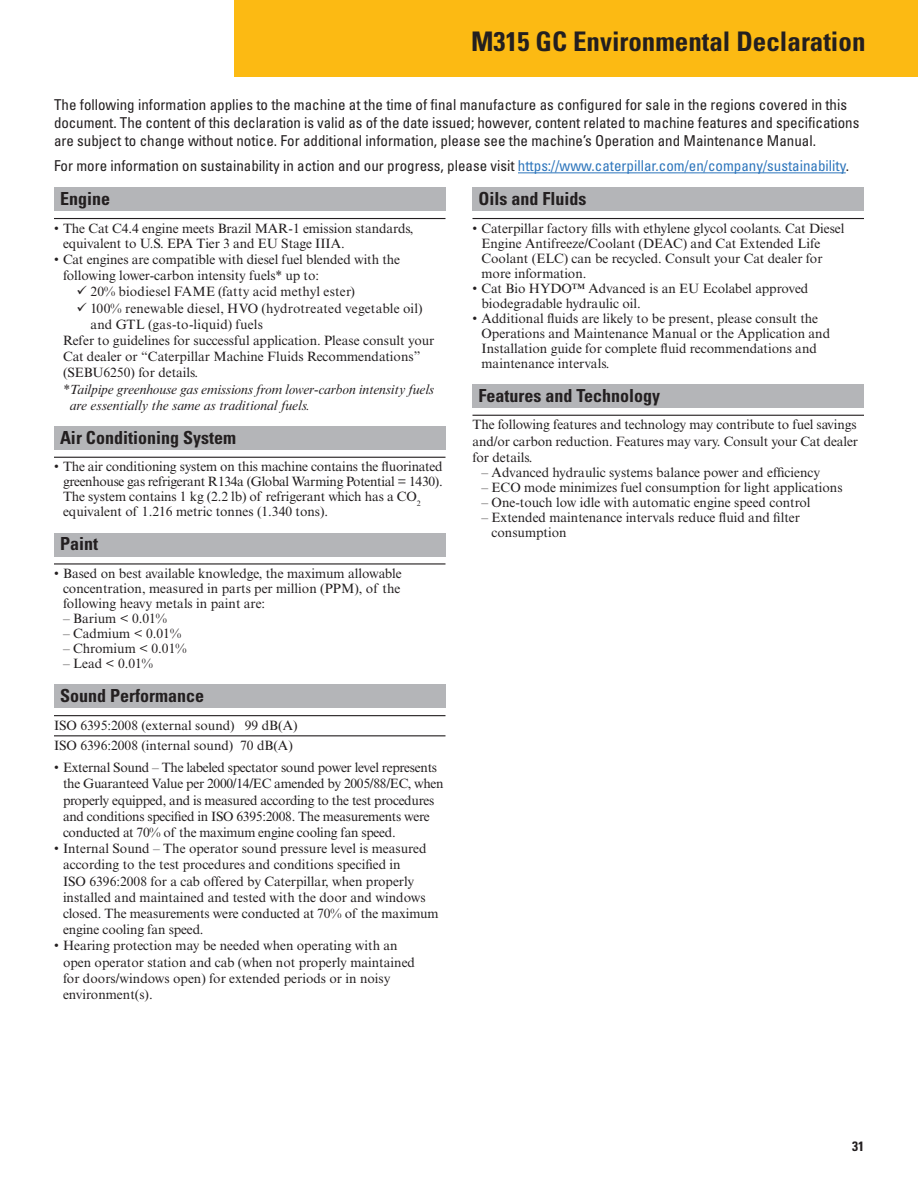
<style>
.page{position:relative;width:918px;height:1188px;background:#fff}
.page>*{position:absolute;margin:0;border:0;box-sizing:border-box;transform-origin:0 0}
.t1{font:700 condensed 27px "Univers LT Std";color:#231f20}
.t2{font:700 condensed 18px "Univers LT Std";color:#231f20}
.t3{font:condensed 15px/18px "Univers LT Std";color:#231f20}
.t4{font:13.5px/15px "Times New Roman MT Std";color:#231f20}
.t5{font:13.5px/16.2px "Times New Roman MT Std";letter-spacing:-.02em;color:#231f20}
.t6{font:italic 13.5px/16.2px "Times New Roman MT Std";letter-spacing:-.01em;color:#231f20}
.t7{font:700 condensed 13.5px "Univers LT Std";color:#231f20}
.s1{color:#2e76bc}
</style>
<div class="page">
<div style="left:234px;top:0;width:684px;height:76px;background:#fcba13"></div>
<div style="left:54px;top:188px;width:392px;height:23px;background:#b4b5b8"></div>
<hr style="left:54px;top:218px;width:392px;height:1px;background:#231f20">
<div style="left:54px;top:426px;width:392px;height:24px;background:#b4b5b8"></div>
<hr style="left:54px;top:457px;width:392px;height:1px;background:#231f20">
<div style="left:54px;top:533px;width:392px;height:23px;background:#b4b5b8"></div>
<hr style="left:54px;top:563px;width:392px;height:2px;background:#231f20">
<div style="left:54px;top:685px;width:392px;height:23px;background:#b4b5b8"></div>
<hr style="left:54px;top:715px;width:392px;height:1px;background:#231f20">
<hr style="left:54px;top:735px;width:392px;height:1px;background:#231f20">
<div style="left:472px;top:188px;width:392px;height:23px;background:#b4b5b8"></div>
<hr style="left:472px;top:218px;width:392px;height:1px;background:#231f20">
<div style="left:472px;top:384px;width:392px;height:24px;background:#b4b5b8"></div>
<hr style="left:472px;top:415px;width:392px;height:1px;background:#231f20">
<hr style="left:518px;top:172px;width:328px;height:1px;background:#2e76bc">
<h1 class="t1" style="left:471px;top:25px;width:396px">M315 GC Environmental Declaration</h1>
<p class="t3" style="left:54px;top:95px;width:807px">The following information applies to the machine at the time of final manufacture as configured for sale in the regions covered in this document. The content of this declaration is valid as of the date issued; however, content related to machine features and specifications are subject to change without notice. For additional information, please see the machine’s Operation and Maintenance Manual.</p>
<p class="t3" style="left:54px;top:157px;width:795px">For more information on sustainability in action and our progress, please visit <span class="s1">https://www.caterpillar.com/en/company/sustainability</span>.</p>
<h2 class="t2" style="left:60px;top:188px;width:52px">Engine</h2>
<p class="t4" style="left:63px;top:221px;width:352px;text-indent:-9px">• The Cat C4.4 engine meets Brazil MAR-1 emission standards, equivalent to U.S. EPA Tier 3 and EU Stage IIIA.</p>
<p class="t4" style="left:63px;top:251px;width:339px;line-height:16.2px;text-indent:-9px">• Cat engines are compatible with diesel fuel blended with the following lower-carbon intensity fuels* up to:</p>
<p class="t4" style="left:77px;top:284px;width:280px">✓ 20% biodiesel FAME (fatty acid methyl ester)</p>
<p class="t4" style="left:77px;top:300px;width:348px">✓ 100% renewable diesel, HVO (hydrotreated vegetable oil)</p>
<p class="t4" style="left:90px;top:317px;width:174px">and GTL (gas-to-liquid) fuels</p>
<p class="t4" style="left:63px;top:333px;width:373px">Refer to guidelines for successful application. Please consult your</p>
<p class="t4" style="left:63px;top:349px;width:359px">Cat dealer or “Caterpillar Machine Fluids Recommendations”</p>
<p class="t4" style="left:63px;top:365px;width:137px">(SEBU6250) for details.</p>
<p class="t6" style="left:70px;top:381px;width:366px;text-indent:-7px">*Tailpipe greenhouse gas emissions from lower-carbon intensity fuels are essentially the same as traditional fuels.</p>
<h2 class="t2" style="left:60px;top:426px;width:178px">Air Conditioning System</h2>
<p class="t4" style="left:63px;top:459px;width:381px;text-indent:-9px">• The air conditioning system on this machine contains the fluorinated greenhouse gas refrigerant R134a (Global Warming Potential = 1430).<br>The system contains 1 kg (2.2 lb) of refrigerant which has a CO<sub>2 </sub>equivalent of 1.216 metric tonnes (1.340 tons).</p>
<h2 class="t2" style="left:60px;top:533px;width:40px">Paint</h2>
<p class="t4" style="left:63px;top:566px;width:340px;text-align:justify;text-indent:-9px">• Based on best available knowledge, the maximum allowable concentration, measured in parts per million (PPM), of the following heavy metals in paint are:</p>
<p class="t4" style="left:63px;top:611px;width:106px">– Barium &lt; 0.01%</p>
<p class="t4" style="left:63px;top:626px;width:120px">– Cadmium &lt; 0.01%</p>
<p class="t4" style="left:63px;top:641px;width:125px">– Chromium &lt; 0.01%</p>
<p class="t4" style="left:63px;top:656px;width:92px">– Lead &lt; 0.01%</p>
<h2 class="t2" style="left:60px;top:685px;width:145px">Sound Performance</h2>
<p class="t4" style="left:54px;top:715px;width:245px;line-height:20.2px">ISO 6395:2008 (external sound) 99 dB(A)<br>ISO 6396:2008 (internal sound) 70 dB(A)</p>
<p class="t5" style="left:63px;top:760px;width:382px;text-indent:-9px">• External Sound – The labeled spectator sound power level represents the Guaranteed Value per 2000/14/EC amended by 2005/88/EC, when properly equipped, and is measured according to the test procedures and conditions specified in ISO 6395:2008. The measurements were conducted at 70% of the maximum engine cooling fan speed.</p>
<p class="t4" style="left:63px;top:841px;width:377px;line-height:16.2px;text-indent:-9px">• Internal Sound – The operator sound pressure level is measured according to the test procedures and conditions specified in<br>ISO 6396:2008 for a cab offered by Caterpillar, when properly installed and maintained and tested with the door and windows closed. The measurements were conducted at 70% of the maximum engine cooling fan speed.</p>
<p class="t4" style="left:63px;top:938px;width:354px;line-height:16.2px;text-indent:-9px">• Hearing protection may be needed when operating with an open operator station and cab (when not properly maintained for doors/windows open) for extended periods or in noisy environment(s).</p>
<h2 class="t2" style="left:478px;top:188px;width:109px">Oils and Fluids</h2>
<p class="t4" style="left:482px;top:221px;width:365px;text-indent:-9px">• Caterpillar factory fills with ethylene glycol coolants. Cat Diesel Engine Antifreeze/Coolant (DEAC) and Cat Extended Life Coolant (ELC) can be recycled. Consult your Cat dealer for more information.</p>
<p class="t4" style="left:482px;top:281px;width:328px;text-indent:-9px">• Cat Bio HYDO™ Advanced is an EU Ecolabel approved biodegradable hydraulic oil.</p>
<p class="t4" style="left:482px;top:311px;width:350px;text-indent:-9px">• Additional fluids are likely to be present, please consult the Operations and Maintenance Manual or the Application and Installation guide for complete fluid recommendations and maintenance intervals.</p>
<h2 class="t2" style="left:478px;top:384px;width:183px">Features and Technology</h2>
<p class="t4" style="left:472px;top:417px;width:387px;line-height:16.2px;text-align:justify">The following features and technology may contribute to fuel savings and/or carbon reduction. Features may vary. Consult your Cat dealer for details.</p>
<p class="t4" style="left:482px;top:465px;width:340px">– Advanced hydraulic systems balance power and efficiency</p>
<p class="t4" style="left:482px;top:480px;width:363px">– ECO mode minimizes fuel consumption for light applications</p>
<p class="t4" style="left:482px;top:495px;width:331px">– One-touch low idle with automatic engine speed control</p>
<p class="t4" style="left:492px;top:510px;width:310px;text-indent:-10px">– Extended maintenance intervals reduce fluid and filter consumption</p>
<p class="t7" style="left:852px;top:1138px;width:13px">31</p>
</div>
